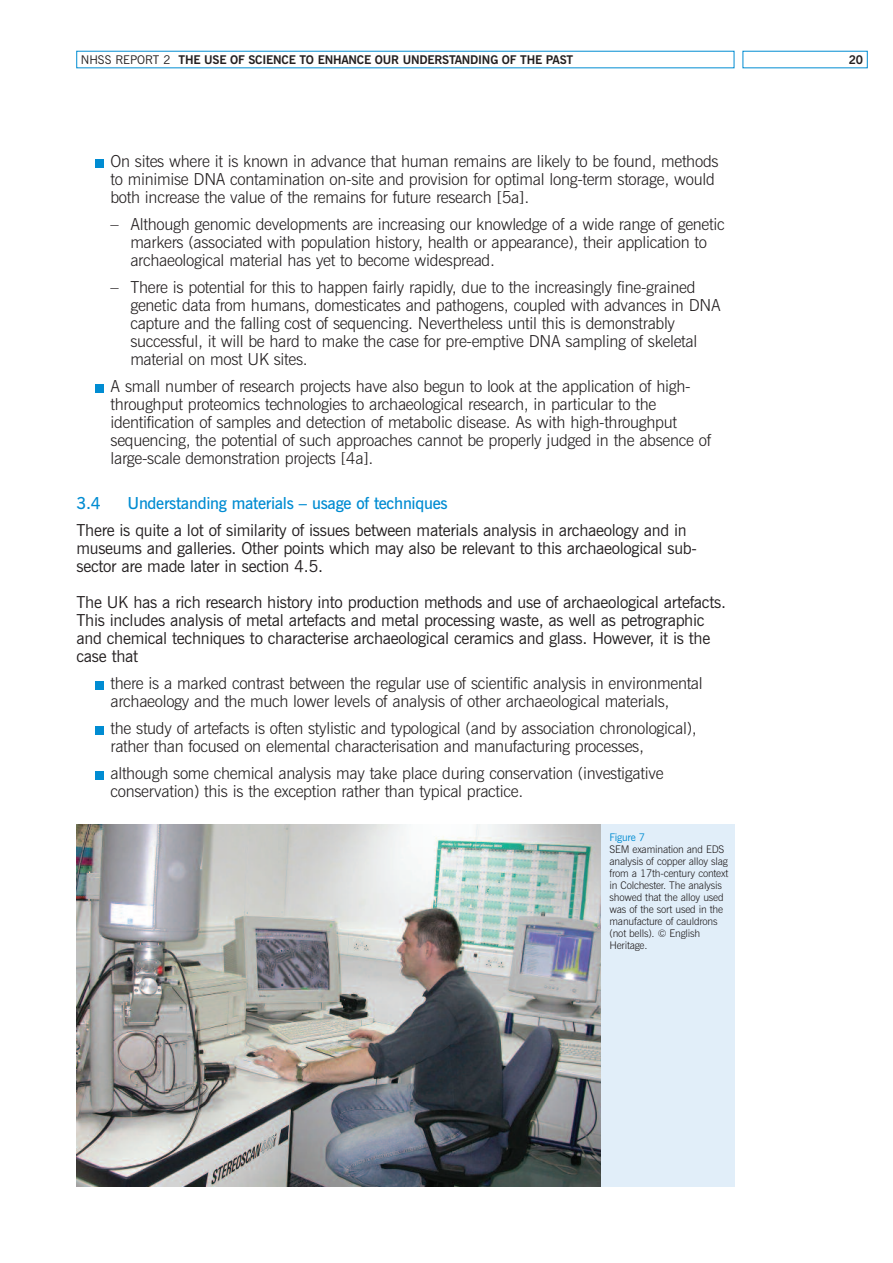
<style>
.page{position:relative;width:893px;height:1263px;background:#fff}
.page>*{position:absolute;margin:0;border:0;box-sizing:border-box;transform-origin:0 0}
.t1{font:300 16.5px/18px "News Gothic BT";letter-spacing:-.02em;color:#231f20}
.t2{font:16.5px/18px "News Gothic BT";letter-spacing:-.02em;color:#231f20}
.t3{font:600 16.5px "News Gothic BT";letter-spacing:-.02em;color:#008cd2}
.t4{font:700 12px "News Gothic BT";letter-spacing:-.02em;color:#231f20}
.t5{font:300 10.5px/12px "News Gothic BT";letter-spacing:-.02em;color:#231f20}
.s1{font-weight:400}
.s2{font-weight:400;color:#008cd2}
</style>
<div class="page">
<div style="left:95px;top:159px;width:9px;height:8px;background:#008cd2"></div>
<div style="left:95px;top:384px;width:9px;height:8px;background:#008cd2"></div>
<div style="left:95px;top:681px;width:9px;height:8px;background:#008cd2"></div>
<div style="left:95px;top:726px;width:9px;height:8px;background:#008cd2"></div>
<div style="left:95px;top:771px;width:9px;height:8px;background:#008cd2"></div>
<img style="left:77px;top:824px;width:524px;height:362px">
<div style="left:601px;top:824px;width:133px;height:362px;background:#e1eef9"></div>
<p class="t4" style="left:81px;top:56px;width:494px"><span class="s1">NHSS REPORT 2</span> THE USE OF SCIENCE TO ENHANCE OUR UNDERSTANDING OF THE PAST</p>
<p class="t4" style="left:849px;top:56px;width:16px">20</p>
<p class="t1" style="left:111px;top:154px;width:609px">On sites where it is known in advance that human remains are likely to be found, methods to minimise DNA contamination on-site and provision for optimal long-term storage, would both increase the value of the remains for future research [5a].</p>
<p class="t1" style="left:130px;top:217px;width:596px;text-indent:-20px">– Although genomic developments are increasing our knowledge of a wide range of genetic markers (associated with population history, health or appearance), their application to archaeological material has yet to become widespread.</p>
<p class="t1" style="left:130px;top:280px;width:592px;text-indent:-20px">– There is potential for this to happen fairly rapidly, due to the increasingly fine-grained genetic data from humans, domesticates and pathogens, coupled with advances in DNA capture and the falling cost of sequencing. Nevertheless until this is demonstrably successful, it will be hard to make the case for pre-emptive DNA sampling of skeletal material on most UK sites.</p>
<p class="t1" style="left:111px;top:379px;width:602px">A small number of research projects have also begun to look at the application of high&shy;throughput proteomics technologies to archaeological research, in particular to the identification of samples and detection of metabolic disease. As with high-throughput sequencing, the potential of such approaches cannot be properly judged in the absence of large-scale demonstration projects [4a].</p>
<h3 class="t3" style="left:77px;top:497px;width:26px">3.4</h3>
<h3 class="t3" style="left:128px;top:497px;width:322px">Understanding materials – usage of techniques</h3>
<p class="t2" style="left:77px;top:523px;width:622px">There is quite a lot of similarity of issues between materials analysis in archaeology and in museums and galleries. Other points which may also be relevant to this archaeological sub&shy;sector are made later in section 4.5.</p>
<p class="t2" style="left:77px;top:595px;width:651px">The UK has a rich research history into production methods and use of archaeological artefacts.<br>This includes analysis of metal artefacts and metal processing waste, as well as petrographic and chemical techniques to characterise archaeological ceramics and glass. However, it is the case that</p>
<p class="t1" style="left:111px;top:676px;width:594px">there is a marked contrast between the regular use of scientific analysis in environmental archaeology and the much lower levels of analysis of other archaeological materials,</p>
<p class="t1" style="left:111px;top:721px;width:588px">the study of artefacts is often stylistic and typological (and by association chronological), rather than focused on elemental characterisation and manufacturing processes,</p>
<p class="t1" style="left:111px;top:766px;width:554px">although some chemical analysis may take place during conservation (investigative conservation) this is the exception rather than typical practice.</p>
<p class="t5" style="left:609px;top:832px;width:120px"><span class="s2">Figure 7<br></span>SEM examination and EDS analysis of copper alloy slag from a 17th-century context in Colchester. The analysis showed that the alloy used was of the sort used in the manufacture of cauldrons (not bells). © English<br>Heritage.</p>
</div>
